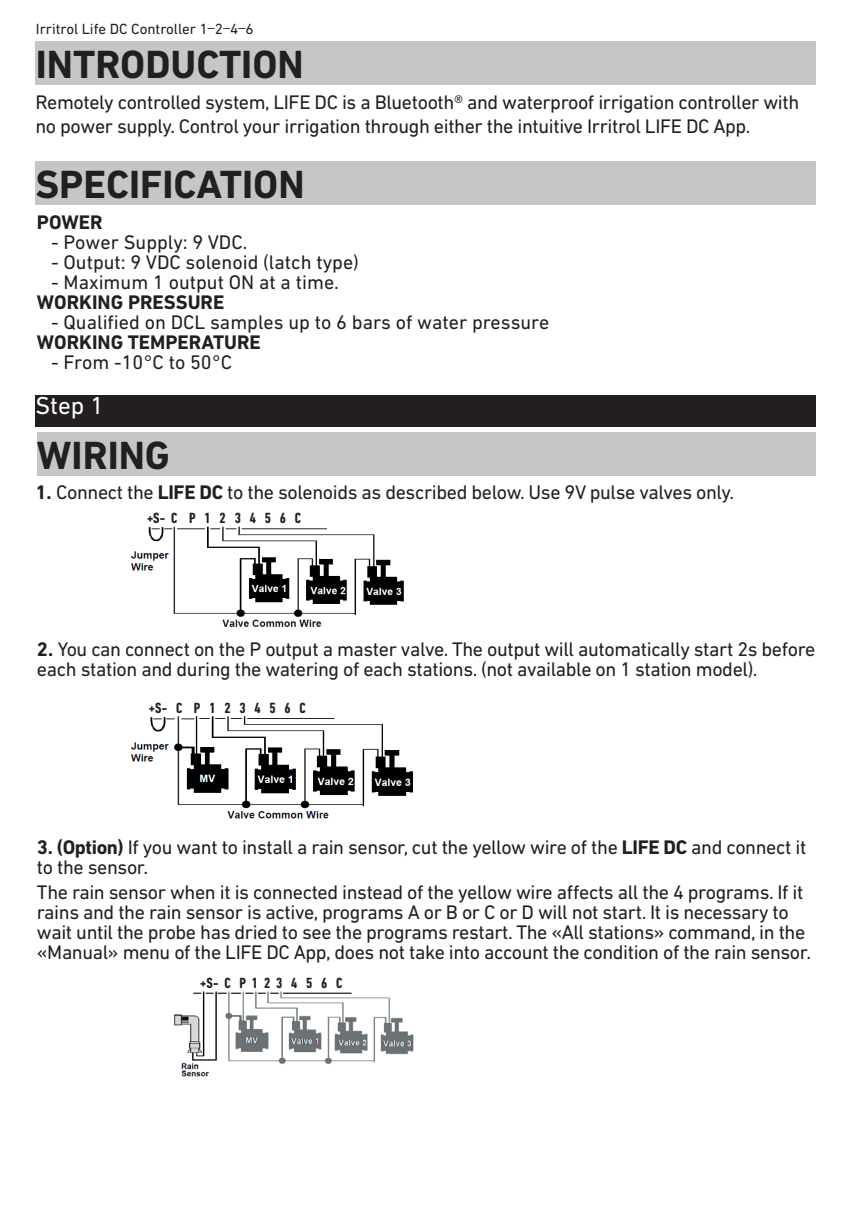
<style>
.page{position:relative;width:851px;height:1205px;background:#fff}
.page>*{position:absolute;margin:0;border:0;box-sizing:border-box;transform-origin:0 0}
.t1{font:700 40px "DIN Next LT Pro";color:#231f20}
.t2{font:25px "DIN Next LT Pro";color:#fff}
.t3{font:20px/20px "DIN Next LT Pro";letter-spacing:-.02em;color:#231f20}
.t4{font:20px "DIN Next LT Pro";color:#231f20}
.t5{font:700 20px "DIN Next LT Pro";color:#231f20}
.t6{font:700 condensed 15px "DIN Next LT Pro";color:#231f20}
.t7{font:15px "DIN Next LT Pro";color:#231f20}
.s1{font-weight:700}
</style>
<div class="page">
<div style="left:35px;top:395px;width:780px;height:32px;background:#231f20"></div>
<div style="left:37px;top:432px;width:778px;height:43px;background:#c5c6c8"></div>
<div style="left:36px;top:42px;width:779px;height:43px;background:#c5c6c8"></div>
<div style="left:35px;top:161px;width:780px;height:44px;background:#c5c6c8"></div>
<img style="left:148px;top:526px;width:256px;height:101px">
<img style="left:131px;top:548px;width:38px;height:28px">
<img style="left:150px;top:716px;width:263px;height:103px">
<img style="left:131px;top:739px;width:38px;height:28px">
<img style="left:174px;top:991px;width:240px;height:86px">
<div style="left:141px;top:984px;width:52px;height:29px;background:#fff"></div>
<p class="t7" style="left:36px;top:20px;width:173px">Irritrol Life DC Controller 1</p>
<p class="t7" style="left:208px;top:13px;width:9px">_</p>
<p class="t7" style="left:215px;top:20px;width:10px">2</p>
<p class="t7" style="left:223px;top:13px;width:9px">_</p>
<p class="t7" style="left:230px;top:20px;width:10px">4</p>
<p class="t7" style="left:238px;top:13px;width:9px">_</p>
<p class="t7" style="left:245px;top:20px;width:10px">6</p>
<h1 class="t1" style="left:36px;top:41px;width:269px">INTRODUCTION</h1>
<p class="t3" style="left:35px;top:90px;width:765px;line-height:24px">Remotely controlled system, LIFE DC is a Bluetooth® and waterproof irrigation controller with no power supply. Control your irrigation through either the intuitive Irritrol LIFE DC App.</p>
<h1 class="t1" style="left:35px;top:161px;width:270px">SPECIFICATION</h1>
<p class="t5" style="left:37px;top:210px;width:67px">POWER</p>
<p class="t4" style="left:51px;top:230px;width:198px">- Power Supply: 9 VDC.</p>
<p class="t4" style="left:51px;top:250px;width:309px">- Output: 9 VDC solenoid (latch type)</p>
<p class="t4" style="left:51px;top:270px;width:289px">- Maximum 1 output ON at a time.</p>
<p class="t5" style="left:37px;top:290px;width:189px">WORKING PRESSURE</p>
<p class="t4" style="left:51px;top:310px;width:499px">- Qualified on DCL samples up to 6 bars of water pressure</p>
<p class="t5" style="left:37px;top:330px;width:225px">WORKING TEMPERATURE</p>
<p class="t4" style="left:51px;top:350px;width:182px">- From -10°C to 50°C</p>
<p class="t2" style="left:35px;top:391px;width:70px">Step 1</p>
<h1 class="t1" style="left:37px;top:432px;width:135px">WIRING</h1>
<p class="t3" style="left:35px;top:482px;width:700px"><span class="s1">1.</span> Connect the <span class="s1">LIFE DC</span> to the solenoids as described below. Use 9V pulse valves only.</p>
<p class="t6" style="left:147px;top:509px;width:155px">+S- C P 1 2 3 4 5 6 C</p>
<p class="t3" style="left:37px;top:638px;width:779px"><span class="s1">2.</span> You can connect on the P output a master valve. The output will automatically start 2s before each station and during the watering of each stations. (not available on 1 station model).</p>
<p class="t6" style="left:149px;top:699px;width:158px">+S- C P 1 2 3 4 5 6 C</p>
<p class="t3" style="left:37px;top:836px;width:770px"><span class="s1">3. (Option)</span> If you want to install a rain sensor, cut the yellow wire of the <span class="s1">LIFE DC</span> and connect it to the sensor.</p>
<p class="t3" style="left:37px;top:881px;width:775px">The rain sensor when it is connected instead of the yellow wire affects all the 4 programs. If it rains and the rain sensor is active, programs A or B or C or D will not start. It is necessary to wait until the probe has dried to see the programs restart. The «All stations» command, in the «Manual» menu of the LIFE DC App, does not take into account the condition of the rain sensor.</p>
<p class="t6" style="left:200px;top:974px;width:144px">+S- C P 1 2 3 4 5 6 C</p>
</div>
